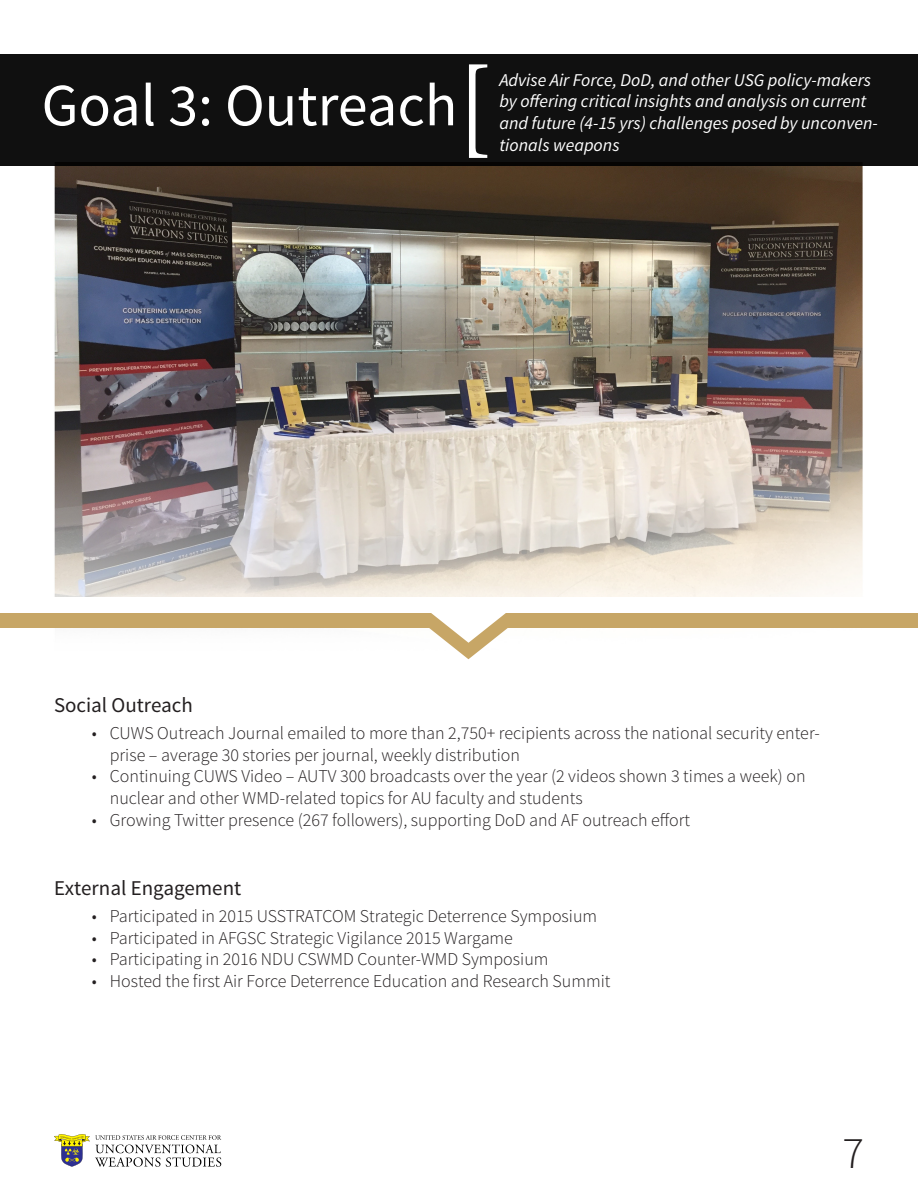
<style>
.page{position:relative;width:918px;height:1188px;background:#fff}
.page>*{position:absolute;margin:0;border:0;box-sizing:border-box;transform-origin:0 0}
.t1{font:108px "Minion Pro";color:#fff}
.t2{font:60px "Source Sans Pro";color:#fff}
.t3{font:300 45px "Source Sans Pro";color:#231f20}
.t4{font:21px "Source Sans Pro";color:#231f20}
.t5{font:300 18px/21.6px "Source Sans Pro";color:#231f20}
.t6{font:italic 18px/21.6px "Source Sans Pro";color:#fff}
</style>
<div class="page">
<img style="left:54px;top:166px;width:809px;height:494px">
<div style="left:0;top:54px;width:918px;height:112px;background:#101010"></div>
<div style="left:0;top:613px;width:918px;height:15px;background:#c7a666"></div>
<div style="left:0;top:598px;width:918px;height:15px;background:#fff"></div>
<svg style="left:412px;top:613px;width:113px;height:46px"></svg>
<svg style="left:54px;top:1134px;width:167px;height:33px"></svg>
<p class="t2" style="left:42px;top:68px;width:417px">Goal 3: Outreach</p>
<p class="t1" style="left:456px;top:34px;width:39px">[</p>
<p class="t6" style="left:499px;top:69px;width:380px">Advise Air Force, DoD, and other USG policy-makers by offering critical insights and analysis on current and future (4-15 yrs) challenges posed by unconven&shy;tionals weapons</p>
<p class="t4" style="left:54px;top:692px;width:140px">Social Outreach</p>
<p class="t5" style="left:110px;top:722px;width:711px;text-indent:-18px">• CUWS Outreach Journal emailed to more than 2,750+ recipients across the national security enter&shy;prise – average 30 stories per journal, weekly distribution</p>
<p class="t5" style="left:110px;top:766px;width:697px;text-indent:-18px">• Continuing CUWS Video – AUTV 300 broadcasts over the year (2 videos shown 3 times a week) on nuclear and other WMD-related topics for AU faculty and students</p>
<p class="t5" style="left:92px;top:809px;width:600px">• Growing Twitter presence (267 followers), supporting DoD and AF outreach effort</p>
<p class="t4" style="left:54px;top:875px;width:189px">External Engagement</p>
<p class="t5" style="left:92px;top:905px;width:507px">• Participated in 2015 USSTRATCOM Strategic Deterrence Symposium</p>
<p class="t5" style="left:92px;top:927px;width:423px">• Participated in AFGSC Strategic Vigilance 2015 Wargame</p>
<p class="t5" style="left:92px;top:948px;width:458px">• Participating in 2016 NDU CSWMD Counter-WMD Symposium</p>
<p class="t5" style="left:92px;top:970px;width:520px">• Hosted the first Air Force Deterrence Education and Research Summit</p>
<p class="t3" style="left:842px;top:1125px;width:23px">7</p>
</div>
